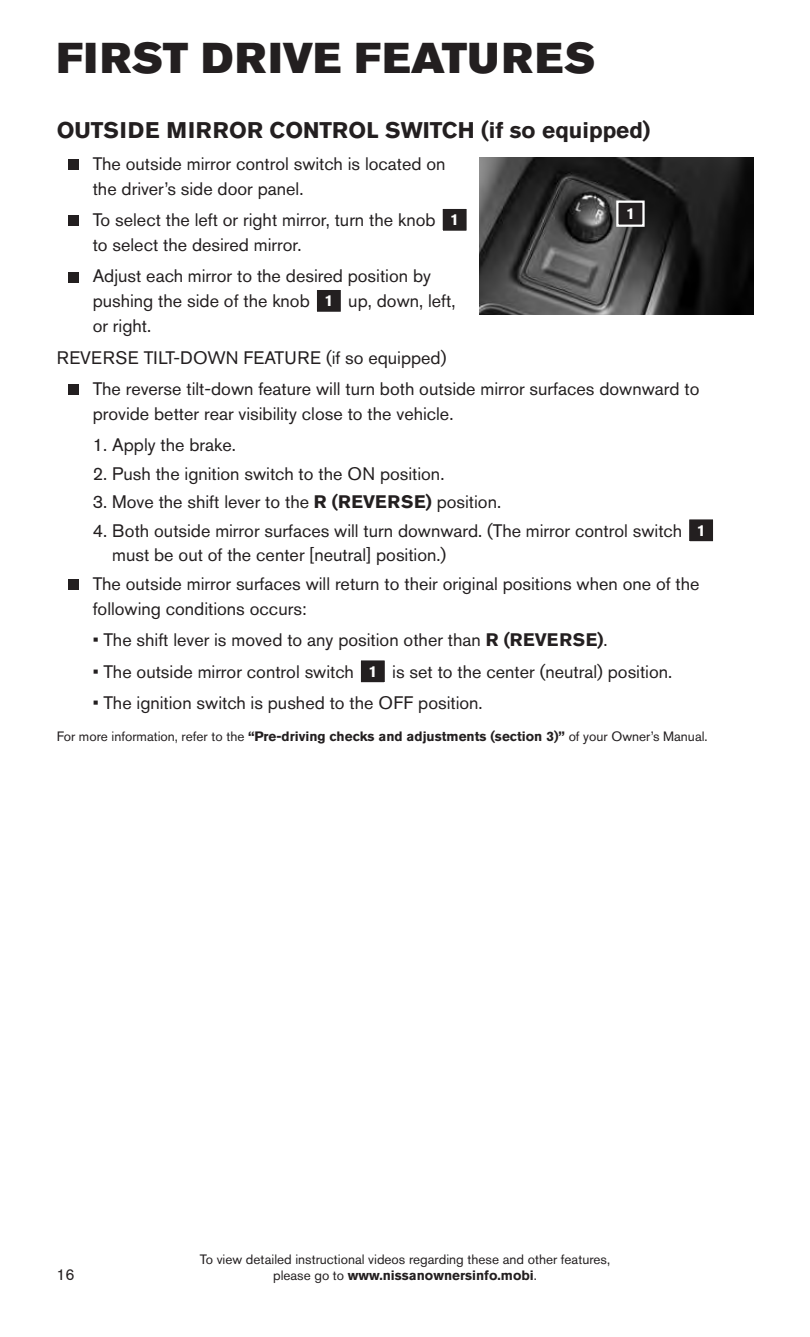
<style>
.page{position:relative;width:810px;height:1337px;background:#fff}
.page>*{position:absolute;margin:0;border:0;box-sizing:border-box;transform-origin:0 0}
.t1{font:42.75px "Akzidenz Grotesk Pro Super";letter-spacing:.025em;color:#231f20}
.t2{font:700 22.5px "Akzidenz Grotesk Pro";color:#231f20}
.t3{font:18px/24.8px "Akzidenz Grotesk Pro";color:#231f20}
.t4{font:15.75px "Akzidenz Grotesk Pro";color:#231f20}
.t5{font:700 15.75px "Akzidenz Grotesk Pro";color:#fff}
.t6{font:13.5px "Akzidenz Grotesk Pro";color:#231f20}
.t7{font:700 13.5px "Akzidenz Grotesk Pro";color:#231f20}
.s1{font-weight:700;font-size:15.75px;color:#fff}
.s2{font-weight:700}
.s3{font-weight:400}
</style>
<div class="page">
<div style="left:68px;top:159px;width:10px;height:11px;background:#231f20"></div>
<div style="left:68px;top:216px;width:10px;height:10px;background:#231f20"></div>
<div style="left:442px;top:208px;width:26px;height:24px;background:#231f20"></div>
<div style="left:440px;top:207px;width:29px;height:26px;border:2px solid #fff"></div>
<div style="left:68px;top:272px;width:10px;height:10px;background:#231f20"></div>
<div style="left:316px;top:289px;width:26px;height:24px;background:#231f20"></div>
<div style="left:315px;top:288px;width:28px;height:26px;border:2px solid #fff"></div>
<div style="left:68px;top:384px;width:10px;height:11px;background:#231f20"></div>
<div style="left:688px;top:518px;width:26px;height:24px;background:#231f20"></div>
<div style="left:687px;top:517px;width:28px;height:26px;border:2px solid #fff"></div>
<div style="left:68px;top:579px;width:10px;height:11px;background:#231f20"></div>
<div style="left:360px;top:659px;width:26px;height:24px;background:#231f20"></div>
<div style="left:359px;top:658px;width:28px;height:26px;border:2px solid #fff"></div>
<img style="left:480px;top:157px;width:273px;height:158px">
<div style="left:617px;top:202px;width:27px;height:24px;background:#231f20"></div>
<div style="left:616px;top:200px;width:29px;height:27px;border:2px solid #fff"></div>
<h1 class="t1" style="left:57px;top:30px;width:540px">FIRST DRIVE FEATURES</h1>
<p class="t2" style="left:57px;top:116px;width:595px">OUTSIDE MIRROR CONTROL SWITCH (if so equipped)</p>
<p class="t3" style="left:93px;top:151px;width:354px">The outside mirror control switch is located on the driver’s side door panel.</p>
<p class="t3" style="left:93px;top:207px;width:368px">To select the left or right mirror, turn the knob <span class="s1">1 </span>to select the desired mirror.</p>
<p class="t3" style="left:93px;top:264px;width:364px">Adjust each mirror to the desired position by pushing the side of the knob <span class="s1">1</span> up, down, left, or right.</p>
<p class="t3" style="left:93px;top:341px;width:608px;line-height:31.5px;text-indent:-36px">REVERSE TILT-DOWN FEATURE (if so equipped)<br>The reverse tilt-down feature will turn both outside mirror surfaces downward to</p>
<p class="t3" style="left:93px;top:401px;width:362px">provide better rear visibility close to the vehicle.</p>
<p class="t3" style="left:93px;top:432px;width:145px">1. Apply the brake.</p>
<p class="t3" style="left:93px;top:461px;width:353px">2. Push the ignition switch to the ON position.</p>
<p class="t3" style="left:93px;top:489px;width:410px">3. Move the shift lever to the <span class="s2">R (REVERSE)</span> position.</p>
<p class="t3" style="left:112px;top:518px;width:595px;text-indent:-19px">4. Both outside mirror surfaces will turn downward. (The mirror control switch <span class="s1">1 </span>must be out of the center [neutral] position.)</p>
<p class="t3" style="left:93px;top:571px;width:608px">The outside mirror surfaces will return to their original positions when one of the following conditions occurs:</p>
<p class="t3" style="left:93px;top:627px;width:517px">• The shift lever is moved to any position other than <span class="s2">R (REVERSE)</span>.</p>
<p class="t3" style="left:93px;top:659px;width:581px">• The outside mirror control switch <span class="s1">1</span> is set to the center (neutral) position.</p>
<p class="t3" style="left:93px;top:690px;width:392px">• The ignition switch is pushed to the OFF position.</p>
<p class="t6" style="left:57px;top:727px;width:652px">For more information, refer to the <span class="s2">“Pre-driving checks and adjustments (section 3)”</span> of your Owner’s Manual.</p>
<p class="t5" style="left:626px;top:203px;width:10px">1</p>
<p class="t6" style="left:200px;top:1250px;width:412px">To view detailed instructional videos regarding these and other features,</p>
<p class="t4" style="left:57px;top:1264px;width:20px">16</p>
<p class="t7" style="left:273px;top:1266px;width:265px"><span class="s3">please go to</span> www.nissanownersinfo.mobi<span class="s3">.</span></p>
</div>
